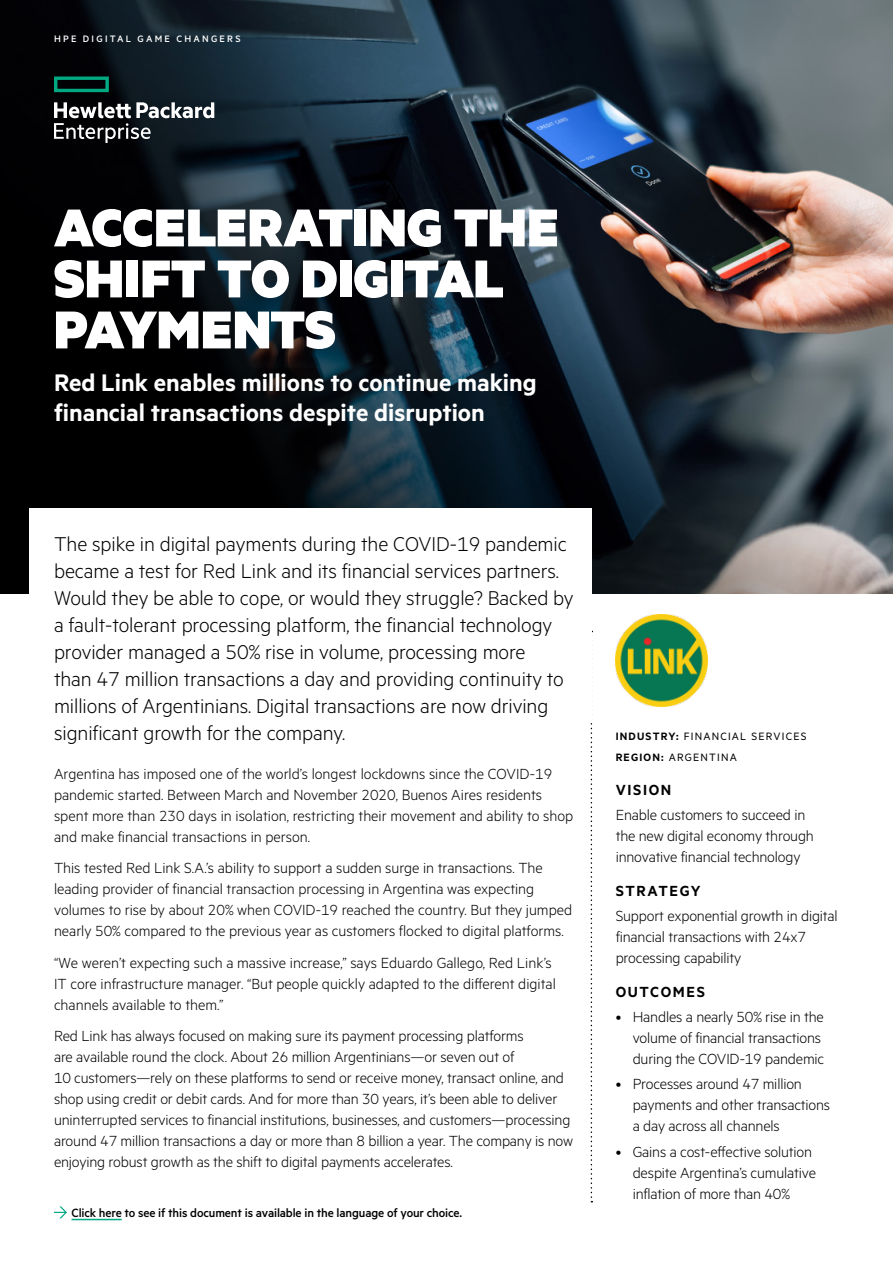
<style>
.page{position:relative;width:893px;height:1263px;background:#fff}
.page>*{position:absolute;margin:0;border:0;box-sizing:border-box;transform-origin:0 0}
.Headline_MetricHPE_B{font:900 60px/51px "Metric HPE";color:#fff}
.SubHeadline_MetricHP{font:600 27px/30px "Metric HPE";color:#fff}
.Cover_Intro_text_Met{font:300 22.5px/27px "Metric HPE";letter-spacing:-.005em;color:#000}
.Body_text_MetricHPE{font:300 16.5px/21px "Metric HPE";letter-spacing:-.01em;color:#000}
.Sidebar_text_MetricH{font:300 16.5px/21px "Metric HPE";letter-spacing:-.01em;color:#000}
.Sidebar_headline_Met{font:600 16.5px "Metric HPE";letter-spacing:.1em;color:#000}
.Launguage_choice{font:500 13.5px "Metric HPE";letter-spacing:-.01em;color:#000}
.Sidebar_text_MetricH-2{font:12px/21px "Metric HPE";letter-spacing:.1em;color:#000}
.Descriptor{font:500 10.5px "Metric HPE";letter-spacing:.215em;color:#fff}
.s1{font-weight:600}
</style>
<div class="page">
<svg style="left:591px;top:723px;width:1px;height:479px"></svg>
<svg style="left:54px;top:1206px;width:13px;height:12px"></svg>
<img style="left:0;top:0;width:893px;height:593px">
<svg style="left:54px;top:77px;width:55px;height:15px"></svg>
<svg style="left:54px;top:102px;width:160px;height:41px"></svg>
<div style="left:29px;top:508px;width:563px;height:212px;background:#fff"></div>
<hr style="left:72px;top:1219px;width:50px;height:1px;background:#01a982">
<img style="left:615px;top:614px;width:92px;height:93px">
<p class="Descriptor" style="left:54px;top:33px;width:188px">HPE DIGITAL GAME CHANGERS</p>
<p class="Headline_MetricHPE_B" style="left:54px;top:200px;width:506px">ACCELERATING THE<br>SHIFT TO DIGITAL<br>PAYMENTS</p>
<p class="SubHeadline_MetricHP" style="left:54px;top:367px;width:484px">Red Link enables millions to continue making financial transactions despite disruption</p>
<p class="Cover_Intro_text_Met" style="left:54px;top:529px;width:521px">The spike in digital payments during the COVID-19 pandemic became a test for Red Link and its financial services partners.<br>Would they be able to cope, or would they struggle? Backed by a fault-tolerant processing platform, the financial technology provider managed a 50% rise in volume, processing more<br>than 47 million transactions a day and providing continuity to millions of Argentinians. Digital transactions are now driving significant growth for the company.</p>
<p class="Body_text_MetricHPE" style="left:54px;top:762px;width:521px">Argentina has imposed one of the world’s longest lockdowns since the COVID-19 pandemic started. Between March and November 2020, Buenos Aires residents spent more than 230 days in isolation, restricting their movement and ability to shop and make financial transactions in person.</p>
<p class="Body_text_MetricHPE" style="left:54px;top:857px;width:520px">This tested Red Link S.A.’s ability to support a sudden surge in transactions. The leading provider of financial transaction processing in Argentina was expecting volumes to rise by about 20% when COVID-19 reached the country. But they jumped nearly 50% compared to the previous year as customers flocked to digital platforms.</p>
<p class="Body_text_MetricHPE" style="left:54px;top:951px;width:503px">“We weren’t expecting such a massive increase,” says Eduardo Gallego, Red Link’s<br>IT core infrastructure manager. “But people quickly adapted to the different digital channels available to them.”</p>
<p class="Body_text_MetricHPE" style="left:54px;top:1025px;width:521px">Red Link has always focused on making sure its payment processing platforms<br>are available round the clock. About 26 million Argentinians—or seven out of<br>10 customers—rely on these platforms to send or receive money, transact online, and shop using credit or debit cards. And for more than 30 years, it’s been able to deliver uninterrupted services to financial institutions, businesses, and customers—processing around 47 million transactions a day or more than 8 billion a year. The company is now enjoying robust growth as the shift to digital payments accelerates.</p>
<p class="Launguage_choice" style="left:72px;top:1204px;width:392px">Click here to see if this document is available in the language of your choice.</p>
<p class="Sidebar_text_MetricH-2" style="left:616px;top:725px;width:192px"><span class="s1">INDUSTRY:</span> FINANCIAL SERVICES<br><span class="s1">REGION:</span> ARGENTINA</p>
<p class="Sidebar_headline_Met" style="left:616px;top:780px;width:57px">VISION</p>
<p class="Sidebar_text_MetricH" style="left:616px;top:804px;width:200px">Enable customers to succeed in the new digital economy through innovative financial technology</p>
<p class="Sidebar_headline_Met" style="left:616px;top:881px;width:86px">STRATEGY</p>
<p class="Sidebar_text_MetricH" style="left:616px;top:905px;width:223px">Support exponential growth in digital financial transactions with 24x7 processing capability</p>
<p class="Sidebar_headline_Met" style="left:616px;top:982px;width:91px">OUTCOMES</p>
<p class="Body_text_MetricHPE" style="left:633px;top:1006px;width:193px;text-indent:-17px">• Handles a nearly 50% rise in the volume of financial transactions during the COVID-19 pandemic</p>
<p class="Body_text_MetricHPE" style="left:633px;top:1073px;width:199px;text-indent:-17px">• Processes around 47 million payments and other transactions a day across all channels</p>
<p class="Body_text_MetricHPE" style="left:633px;top:1140px;width:185px;text-indent:-17px">• Gains a cost-effective solution despite Argentina’s cumulative inflation of more than 40%</p>
</div>
